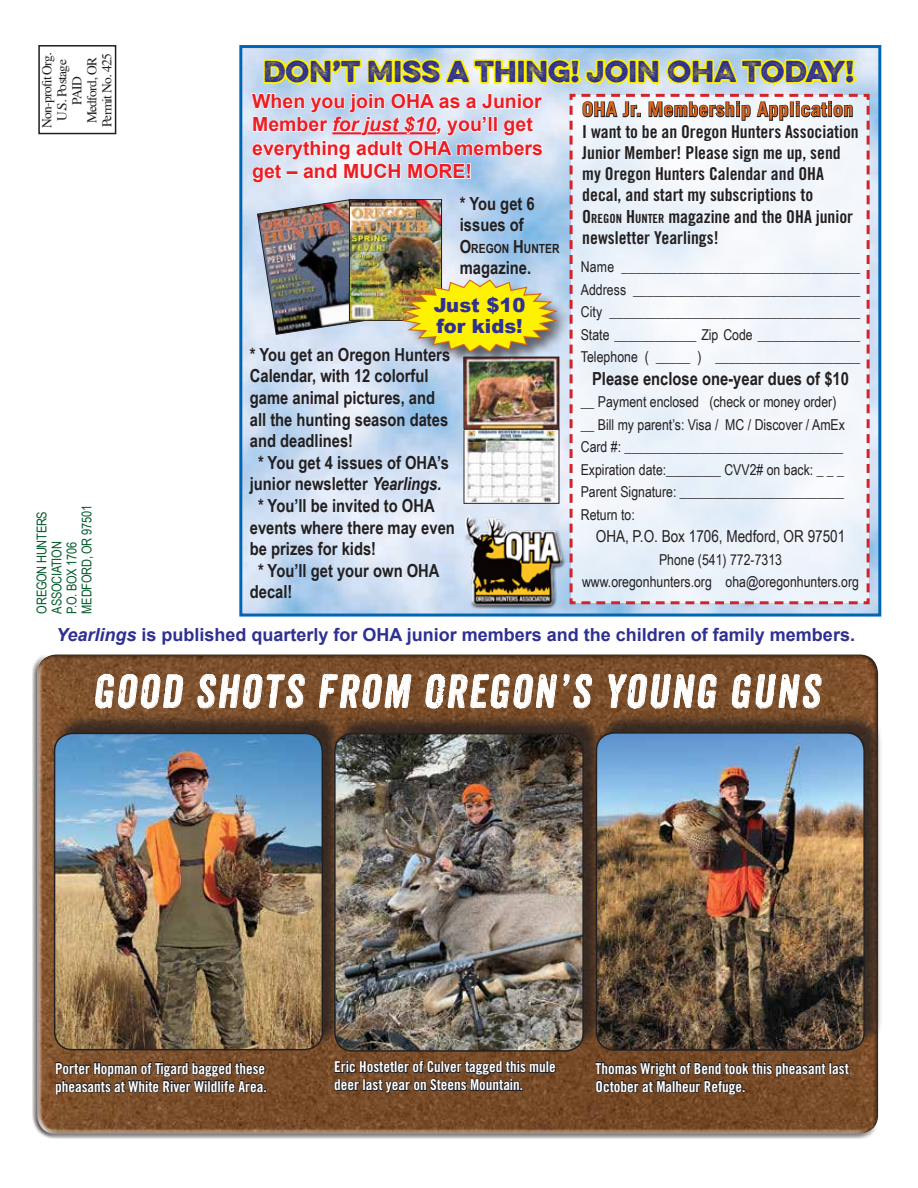
<style>
.page{position:relative;width:918px;height:1188px;background:#fff}
.page>*{position:absolute;margin:0;border:0;box-sizing:border-box;transform-origin:0 0}
.t1{font:italic 45px "Anodyne";letter-spacing:.05em;color:#fff}
.t2{font:27px "Eveleth Slant";letter-spacing:.005em;color:#2e3092}
.t3{font:700 19.5px/23.4px "Arial";color:#ed1d24}
.t4{font:700 19.5px "Trade Gothic";letter-spacing:.025em;color:#d8641d}
.t5{font:900 19.5px/21px "Arial";color:#2e3092}
.t6{font:700 18px/21.6px "Arial Narrow";color:#231f20}
.t7{font:700 18px "Arial";color:#2e3092}
.t8{font:17.7px/21.3px "Trade Gothic Bold Cond Twenty";color:#231f20}
.t9{font:16.5px "Arial Narrow";color:#231f20}
.t10{font:15px/22.5px "Arial Narrow";color:#231f20;text-align:justify}
.t11{font:15px/18px "Trade Gothic Bold Cond Twenty";color:#fff}
.t12{font:13.5px/15px "Times";letter-spacing:-.05em;color:#231f20;text-align:center}
.t13{font:13.5px/15px "Arial Narrow";letter-spacing:-.02em;color:#005a2b}
.t14{font:700 12.6px "Arial Narrow";color:#231f20}
.s1{font-style:italic}
.s2{font-size:18px}
.s3{font-size:12.6px}
</style>
<div class="page">
<div style="left:31px;top:655px;width:844px;height:485px;background:#fff;opacity:.75"></div>
<div style="left:38px;top:649px;width:846px;height:485px;background:#231f20;opacity:.75"></div>
<div style="left:38px;top:45px;width:78px;height:89px;border:2px solid #231f20"></div>
<svg style="left:334px;top:1060px;width:223px;height:42px;background:#593b25"></svg>
<svg style="left:95px;top:672px;width:88px;height:42px"></svg>
<svg style="left:197px;top:671px;width:108px;height:43px"></svg>
<svg style="left:315px;top:671px;width:98px;height:42px"></svg>
<svg style="left:425px;top:668px;width:132px;height:46px"></svg>
<svg style="left:563px;top:649px;width:154px;height:65px"></svg>
<svg style="left:732px;top:666px;width:90px;height:47px"></svg>
<div style="left:56px;top:714px;width:285px;height:334px;background:#231f20;opacity:.75"></div>
<img style="left:55px;top:733px;width:267px;height:317px">
<div style="left:54px;top:733px;width:269px;height:317px;border:2px solid #231f20;border-radius:18px"></div>
<div style="left:336px;top:714px;width:266px;height:335px;background:#231f20;opacity:.75"></div>
<img style="left:335px;top:734px;width:248px;height:317px">
<div style="left:334px;top:733px;width:250px;height:319px;border:2px solid #231f20;border-radius:18px"></div>
<svg style="left:594px;top:1049px;width:256px;height:53px;background:#603e25"></svg>
<div style="left:598px;top:713px;width:285px;height:335px;background:#231f20;opacity:.75"></div>
<img style="left:596px;top:733px;width:268px;height:317px">
<div style="left:596px;top:732px;width:269px;height:319px;border:2px solid #231f20;border-radius:18px"></div>
<svg style="left:54px;top:1061px;width:213px;height:47px;background:#5b3d27"></svg>
<svg style="left:568px;top:92px;width:303px;height:514px;background:#d9cad8"></svg>
<svg style="left:239px;top:45px;width:631px;height:550px"></svg>
<div style="left:461px;top:511px;width:97px;height:93px;background:#fff;opacity:.55"></div>
<div style="left:464px;top:516px;width:102px;height:93px;background:#231f20;opacity:.55"></div>
<p class="t12" style="left:38px;top:128px;width:77px;rotate:-90deg">Non-profit Org.<br>U.S. Postage<br>PAID<br>Medford, OR<br>Permit No. 425</p>
<p class="t13" style="left:34px;top:614px;width:110px;rotate:-90deg">OREGON HUNTERS<br>ASSOCIATION<br>P.O. BOX 1706<br>MEDFORD, OR 97501</p>
<h2 class="t2" style="left:263px;top:51px;width:592px">DON’T MISS A THING! JOIN OHA TODAY!</h2>
<h3 class="t3" style="left:252px;top:90px;width:292px">When you join OHA as a Junior<br>Member <span class="s1">for just $10,</span> you’ll get everything adult OHA members get – and MUCH MORE!</h3>
<p class="t6" style="left:460px;top:192px;width:76px">* You get 6 issues of</p>
<p class="t14" style="left:460px;top:239px;width:101px"><span class="s2">O</span>REGON <span class="s2">H</span>UNTER</p>
<p class="t6" style="left:460px;top:256px;width:73px">magazine.</p>
<h3 class="t5" style="left:434px;top:294px;width:93px">Just $10 for kids!</h3>
<p class="t6" style="left:250px;top:343px;width:202px">* You get an Oregon Hunters</p>
<p class="t6" style="left:250px;top:364px;width:180px">Calendar, with 12 colorful</p>
<p class="t6" style="left:250px;top:386px;width:187px">game animal pictures, and</p>
<p class="t6" style="left:250px;top:408px;width:200px">all the hunting season dates</p>
<p class="t6" style="left:250px;top:429px;width:105px">and deadlines!</p>
<p class="t6" style="left:258px;top:451px;width:192px">* You get 4 issues of OHA’s</p>
<p class="t6" style="left:250px;top:472px;width:193px">junior newsletter <span class="s1">Yearlings.</span></p>
<p class="t6" style="left:258px;top:494px;width:178px">* You’ll be invited to OHA</p>
<p class="t6" style="left:250px;top:516px;width:207px">events where there may even</p>
<p class="t6" style="left:250px;top:537px;width:128px">be prizes for kids!</p>
<p class="t6" style="left:258px;top:559px;width:183px">* You’ll get your own OHA</p>
<p class="t6" style="left:250px;top:580px;width:44px">decal!</p>
<h3 class="t4" style="left:582px;top:97px;width:272px">OHA Jr. Membership Application</h3>
<p class="t8" style="left:582px;top:120px;width:278px">I want to be an Oregon Hunters Association Junior Member! Please sign me up, send my Oregon Hunters Calendar and OHA decal, and start my subscriptions to<br><span class="s2">O</span><span class="s3">REGON</span> <span class="s2">H</span><span class="s3">UNTER</span> magazine and the OHA junior newsletter Yearlings!</p>
<p class="t10" style="left:581px;top:255px;width:281px">Name __________________________________ Address _________________________________ City ____________________________________ State ____________ Zip Code _______________ Telephone ( _____ ) _____________________</p>
<p class="t6" style="left:592px;top:367px;width:258px">Please enclose one-year dues of $10</p>
<p class="t10" style="left:581px;top:390px;width:266px;text-align:left">__ Payment enclosed (check or money order) __ Bill my parent’s: Visa / MC / Discover / AmEx Card #: ________________________________ Expiration date:________ CVV2# on back: _ _ _ Parent Signature: ________________________ Return to:</p>
<p class="t9" style="left:596px;top:524px;width:251px">OHA, P.O. Box 1706, Medford, OR 97501</p>
<p class="t10" style="left:582px;top:548px;width:279px;text-align:center">Phone (541) 772-7313<br>www.oregonhunters.org oha@oregonhunters.org</p>
<p class="t7" style="left:56px;top:623px;width:800px"><span class="s1">Yearlings</span> is published quarterly for OHA junior members and the children of family members.</p>
<h1 class="t1" style="left:93px;top:664px;width:728px">GOOD SHOTS FROM OREGON’S YOUNG GUNS</h1>
<p class="t11" style="left:55px;top:1059px;width:213px">Porter Hopman of Tigard bagged these pheasants at White River Wildlife Area.</p>
<p class="t11" style="left:334px;top:1058px;width:223px">Eric Hostetler of Culver tagged this mule deer last year on Steens Mountain.</p>
<p class="t11" style="left:596px;top:1059px;width:255px">Thomas Wright of Bend took this pheasant last<br>October at Malheur Refuge.</p>
</div>
